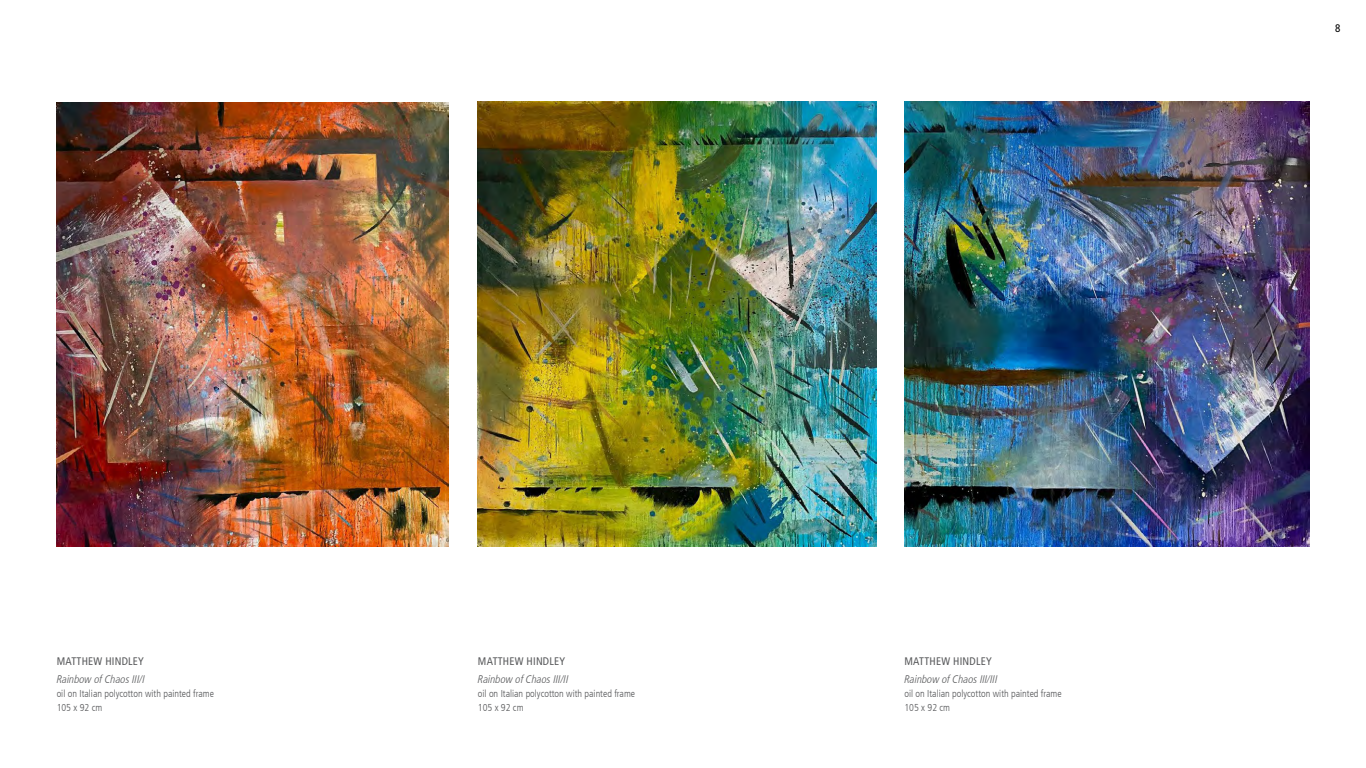
<style>
.page{position:relative;width:1366px;height:768px;background:#fff}
.page>*{position:absolute;margin:0;border:0;box-sizing:border-box;transform-origin:0 0}
.t1{font:italic 300 condensed 11px "Frutiger LT Com";color:#58595b}
.t2{font:condensed 11px "Frutiger LT Com";letter-spacing:.02em;color:#58595b}
.t3{font:condensed 11px "Frutiger LT Com";color:#000}
.t4{font:300 condensed 10px/14px "Frutiger LT Com";color:#58595b}
</style>
<div class="page">
<img style="left:57px;top:102px;width:391px;height:445px">
<img style="left:478px;top:101px;width:398px;height:446px">
<img style="left:904px;top:101px;width:405px;height:446px">
<p class="t2" style="left:57px;top:655px;width:89px">MATTHEW HINDLEY</p>
<p class="t1" style="left:57px;top:673px;width:90px">Rainbow of Chaos III/I</p>
<p class="t4" style="left:57px;top:687px;width:159px">oil on Italian polycotton with painted frame<br>105 x 92 cm</p>
<p class="t2" style="left:478px;top:655px;width:89px">MATTHEW HINDLEY</p>
<p class="t1" style="left:478px;top:673px;width:92px">Rainbow of Chaos III/II</p>
<p class="t4" style="left:478px;top:687px;width:159px">oil on Italian polycotton with painted frame<br>105 x 92 cm</p>
<p class="t2" style="left:904px;top:655px;width:89px">MATTHEW HINDLEY</p>
<p class="t1" style="left:904px;top:673px;width:95px">Rainbow of Chaos III/III</p>
<p class="t4" style="left:904px;top:687px;width:159px">oil on Italian polycotton with painted frame<br>105 x 92 cm</p>
<p class="t3" style="left:1335px;top:22px;width:7px">8</p>
</div>
